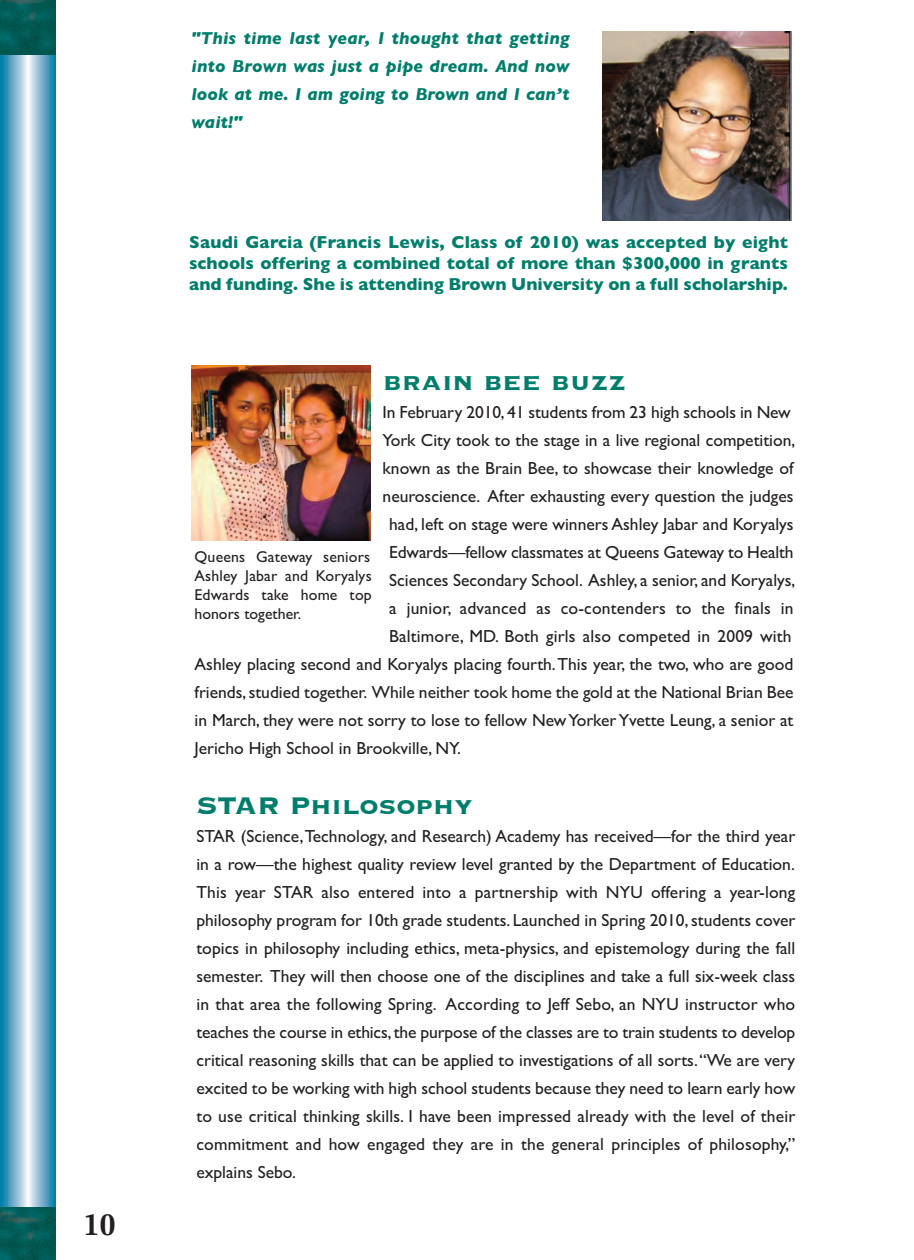
<style>
.page{position:relative;width:914px;height:1260px;background:#fff}
.page>*{position:absolute;margin:0;border:0;box-sizing:border-box;transform-origin:0 0}
.t1{font:700 31.5px "Copperplate";color:#017e6b}
.t2{font:24.5px "Capitals";color:#231f20}
.t3{font:17.5px/28px "Gill Sans";color:#231f20;text-align:justify}
.t4{font:700 17.5px/21px "Gill Sans";color:#017e6b;text-align:justify}
.t5{font:italic 700 17.5px/28px "Gill Sans";color:#017e6b;text-align:justify}
.t6{font:15.75px/18.9px "Gill Sans";letter-spacing:.01em;color:#231f20;text-align:justify}
</style>
<div class="page">
<img style="left:192px;top:365px;width:178px;height:175px">
<img style="left:602px;top:32px;width:189px;height:188px">
<svg style="left:0;top:55px;width:55px;height:1153px;background:#79b3cf"></svg>
<img style="left:0;top:0;width:55px;height:55px">
<img style="left:0;top:1208px;width:55px;height:52px">
<h2 class="t2" style="left:83px;top:1212px;width:34px">10</h2>
<p class="t5" style="left:191px;top:26px;width:379px">"This time last year, I thought that getting into Brown was just a pipe dream. And now look at me. I am going to Brown and I can’t wait!"</p>
<p class="t4" style="left:189px;top:234px;width:600px">Saudi Garcia (Francis Lewis, Class of 2010) was accepted by eight schools offering a combined total of more than $300,000 in grants and funding. She is attending Brown University on a full scholarship.</p>
<h1 class="t1" style="left:382px;top:361px;width:245px">brain bee buzz</h1>
<p class="t3" style="left:382px;top:400px;width:410px">In February 2010, 41 students from 23 high schools in New</p>
<p class="t3" style="left:382px;top:428px;width:414px">York City took to the stage in a live regional competition,</p>
<p class="t3" style="left:382px;top:456px;width:412px">known as the Brain Bee, to showcase their knowledge of</p>
<p class="t3" style="left:382px;top:484px;width:412px">neuroscience. After exhausting every question the judges</p>
<p class="t3" style="left:389px;top:512px;width:406px">had, left on stage were winners Ashley Jabar and Koryalys</p>
<p class="t3" style="left:389px;top:540px;width:406px">Edwards—fellow classmates at Queens Gateway to Health</p>
<p class="t3" style="left:389px;top:568px;width:407px">Sciences Secondary School. Ashley, a senior, and Koryalys,</p>
<p class="t3" style="left:389px;top:596px;width:406px">a junior, advanced as co-contenders to the finals in</p>
<p class="t3" style="left:389px;top:624px;width:404px">Baltimore, MD. Both girls also competed in 2009 with</p>
<p class="t3" style="left:195px;top:652px;width:600px">Ashley placing second and Koryalys placing fourth. This year, the two, who are good</p>
<p class="t3" style="left:195px;top:680px;width:600px">friends, studied together. While neither took home the gold at the National Brian Bee</p>
<p class="t3" style="left:195px;top:708px;width:600px">in March, they were not sorry to lose to fellow New Yorker Yvette Leung, a senior at</p>
<p class="t3" style="left:195px;top:736px;width:268px">Jericho High School in Brookville, NY.</p>
<p class="t6" style="left:194px;top:549px;width:179px">Queens Gateway seniors Ashley Jabar and Koryalys Edwards take home top honors together.</p>
<h1 class="t1" style="left:196px;top:784px;width:278px">STAR Philosophy</h1>
<p class="t3" style="left:196px;top:824px;width:600px">STAR (Science, Technology, and Research) Academy has received—for the third year in a row—the highest quality review level granted by the Department of Education.<br>This year STAR also entered into a partnership with NYU offering a year-long philosophy program for 10th grade students. Launched in Spring 2010, students cover topics in philosophy including ethics, meta-physics, and epistemology during the fall semester. They will then choose one of the disciplines and take a full six-week class in that area the following Spring. According to Jeff Sebo, an NYU instructor who teaches the course in ethics, the purpose of the classes are to train students to develop critical reasoning skills that can be applied to investigations of all sorts. “We are very excited to be working with high school students because they need to learn early how to use critical thinking skills. I have been impressed already with the level of their commitment and how engaged they are in the general principles of philosophy,” explains Sebo.</p>
</div>
